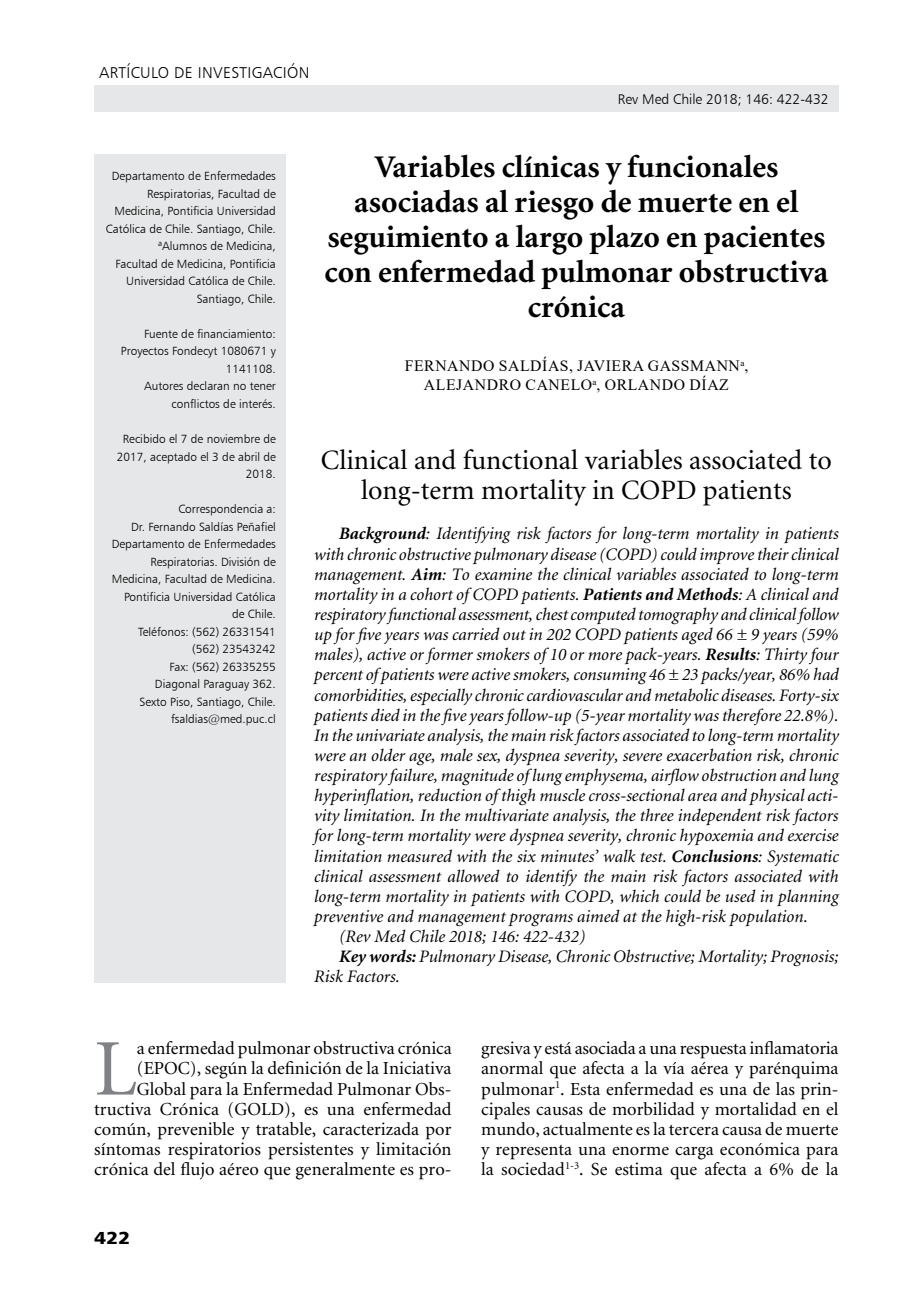
<style>
.page{position:relative;width:918px;height:1315px;background:#fff}
.page>*{position:absolute;margin:0;border:0;box-sizing:border-box;transform-origin:0 0}
.t1{font:80.33px "Minion";color:#808285}
.t2{font:700 31.5px/35px "Minion";color:#000;text-align:center}
.t3{font:28px/29.8px "Minion";color:#000;text-align:center}
.t4{font:18.38px/20.1px "Minion";color:#000;text-align:right}
.t5{font:italic 17.5px "Minion";color:#000}
.t6{font:17.5px "Humanist 777 BT Black B";color:#000;scale:1.1 1}
.t7{font:15.75px/18.9px "Times New Roman";letter-spacing:.035em;color:#000;text-align:center}
.t8{font:15.75px "Humanist 777 BT Light B";letter-spacing:.02em;color:#000}
.t9{font:14px "Humanist 777 BT Light B";color:#000}
.t10{font:11.9px/17.5px "Humanist 777 BT Light B";color:#000;text-align:right}
.s1{font-weight:700}
</style>
<div class="page">
<div style="left:94px;top:85px;width:744px;height:26px;background:#e6e7e8"></div>
<div style="left:94px;top:154px;width:192px;height:828px;background:#e6e7e8"></div>
<p class="t8" style="left:99px;top:63px;width:212px">ARTÍCULO DE INVESTIGACIÓN</p>
<p class="t9" style="left:618px;top:90px;width:212px">Rev Med Chile 2018; 146: 422-432</p>
<p class="t10" style="left:106px;top:167px;width:171px">Departamento de Enfermedades<br>Respiratorias, Facultad de<br>Medicina, Pontificia Universidad<br>Católica de Chile. Santiago, Chile. <sup>a</sup>Alumnos de Medicina,<br>Facultad de Medicina, Pontificia<br>Universidad Católica de Chile.<br>Santiago, Chile.</p>
<p class="t10" style="left:121px;top:325px;width:156px">Fuente de financiamiento:<br>Proyectos Fondecyt 1080671 y<br>1141108.<br>Autores declaran no tener conflictos de interés.</p>
<p class="t10" style="left:117px;top:430px;width:161px">Recibido el 7 de noviembre de<br>2017, aceptado el 3 de abril de<br>2018.</p>
<p class="t10" style="left:112px;top:500px;width:166px">Correspondencia a:<br>Dr. Fernando Saldías Peñafiel<br>Departamento de Enfermedades<br>Respiratorias. División de<br>Medicina, Facultad de Medicina.<br>Pontificia Universidad Católica de Chile.<br>Teléfonos: (562) 26331541 (562) 23543242<br>Fax: (562) 26335255<br>Diagonal Paraguay 362.<br>Sexto Piso, Santiago, Chile. fsaldias@med.puc.cl</p>
<h2 class="t2" style="left:325px;top:151px;width:505px">Variables clínicas y funcionales asociadas al riesgo de muerte en el seguimiento a largo plazo en pacientes con enfermedad pulmonar obstructiva crónica</h2>
<p class="t7" style="left:405px;top:356px;width:345px">FERNANDO SALDÍAS, JAVIERA GASS MANN<sup>A</sup>,<br>ALEJANDRO CANELO<sup>A</sup>, ORLANDO DÍAZ</p>
<h3 class="t3" style="left:321px;top:447px;width:512px">Clinical and functional variables associated to long-term mortality in copd patients</h3>
<p class="t5" style="left:339px;top:525px;width:501px"><span class="s1">Background</span>: Identifying risk factors for long-term mortality in patients</p>
<p class="t5" style="left:314px;top:545px;width:526px">with chronic obstructive pulmonary disease (COPD) could improve their clinical</p>
<p class="t5" style="left:314px;top:565px;width:526px">management. <span class="s1">Aim</span>: To examine the clinical variables associated to long-term</p>
<p class="t5" style="left:314px;top:585px;width:526px">mortality in a cohort of COPD patients. <span class="s1">Patients and Methods</span>: A clinical and</p>
<p class="t5" style="left:314px;top:606px;width:526px">respiratory functional assessment, chest computed tomography and clinical follow</p>
<p class="t5" style="left:314px;top:626px;width:526px">up for five years was carried out in 202 COPD patients aged 66 ± 9 years (59%</p>
<p class="t5" style="left:314px;top:646px;width:526px">males), active or former smokers of 10 or more pack-years. <span class="s1">Results</span>: Thirty four</p>
<p class="t5" style="left:314px;top:666px;width:526px">percent of patients were active smokers, consuming 46 ± 23 packs/year, 86% had</p>
<p class="t5" style="left:314px;top:686px;width:526px">comorbidities, especially chronic cardiovascular and metabolic diseases. Forty-six</p>
<p class="t5" style="left:314px;top:706px;width:526px">patients died in the five years follow-up (5-year mortality was therefore 22.8%).</p>
<p class="t5" style="left:314px;top:726px;width:526px">In the univariate analysis, the main risk factors associated to long-term mortality</p>
<p class="t5" style="left:314px;top:746px;width:526px">were an older age, male sex, dyspnea severity, severe exacerbation risk, chronic</p>
<p class="t5" style="left:314px;top:767px;width:526px">respiratory failure, magnitude of lung emphysema, airflow obstruction and lung</p>
<p class="t5" style="left:314px;top:787px;width:526px">hyperinflation, reduction of thigh muscle cross-sectional area and physical acti-</p>
<p class="t5" style="left:314px;top:807px;width:526px">vity limitation. In the multivariate analysis, the three independent risk factors</p>
<p class="t5" style="left:314px;top:827px;width:526px">for long-term mortality were dyspnea severity, chronic hypoxemia and exercise</p>
<p class="t5" style="left:314px;top:847px;width:526px">limitation measured with the six minutes’ walk test. <span class="s1">Conclusions</span>: Systematic</p>
<p class="t5" style="left:314px;top:867px;width:526px">clinical assessment allowed to identify the main risk factors associated with</p>
<p class="t5" style="left:314px;top:887px;width:526px">long-term mortality in patients with COPD, which could be used in planning</p>
<p class="t5" style="left:314px;top:907px;width:495px">preventive and management programs aimed at the high-risk population.</p>
<p class="t5" style="left:339px;top:928px;width:248px">(Rev Med Chile 2018; 146: 422-432)</p>
<p class="t5" style="left:339px;top:948px;width:501px"><span class="s1">Key words:</span> Pulmonary Disease, Chronic Obstructive; Mortality; Prognosis;</p>
<p class="t5" style="left:314px;top:968px;width:87px">Risk Factors.</p>
<p class="t4" style="left:94px;top:1039px;width:359px">a enfermedad pulmonar obstructiva crónica<br>(EPO C), según la definición de la Iniciativa Global para la Enfermedad Pulmonar Obs&shy;tructiva Crónica (GOLD), es una enfermedad común, prevenible y tratable, caracterizada por síntomas respiratorios persistentes y limitación crónica del flujo aéreo que generalmente es pro-</p>
<p class="t4" style="left:481px;top:1039px;width:359px;text-align:justify">gresiva y está asociada a una respuesta inflamatoria anormal que afecta a la vía aérea y parénquima pulmonar<sup>1</sup>. Esta enfermedad es una de las prin&shy;cipales causas de morbilidad y mortalidad en el mundo, actualmente es la tercera causa de muerte y representa una enorme carga económica para la sociedad<sup>1-3</sup>. Se estima que afecta a 6% de la</p>
<h1 class="t1" style="left:94px;top:1029px;width:44px">L</h1>
<p class="t6" style="left:94px;top:1226px;width:34px">422</p>
</div>
